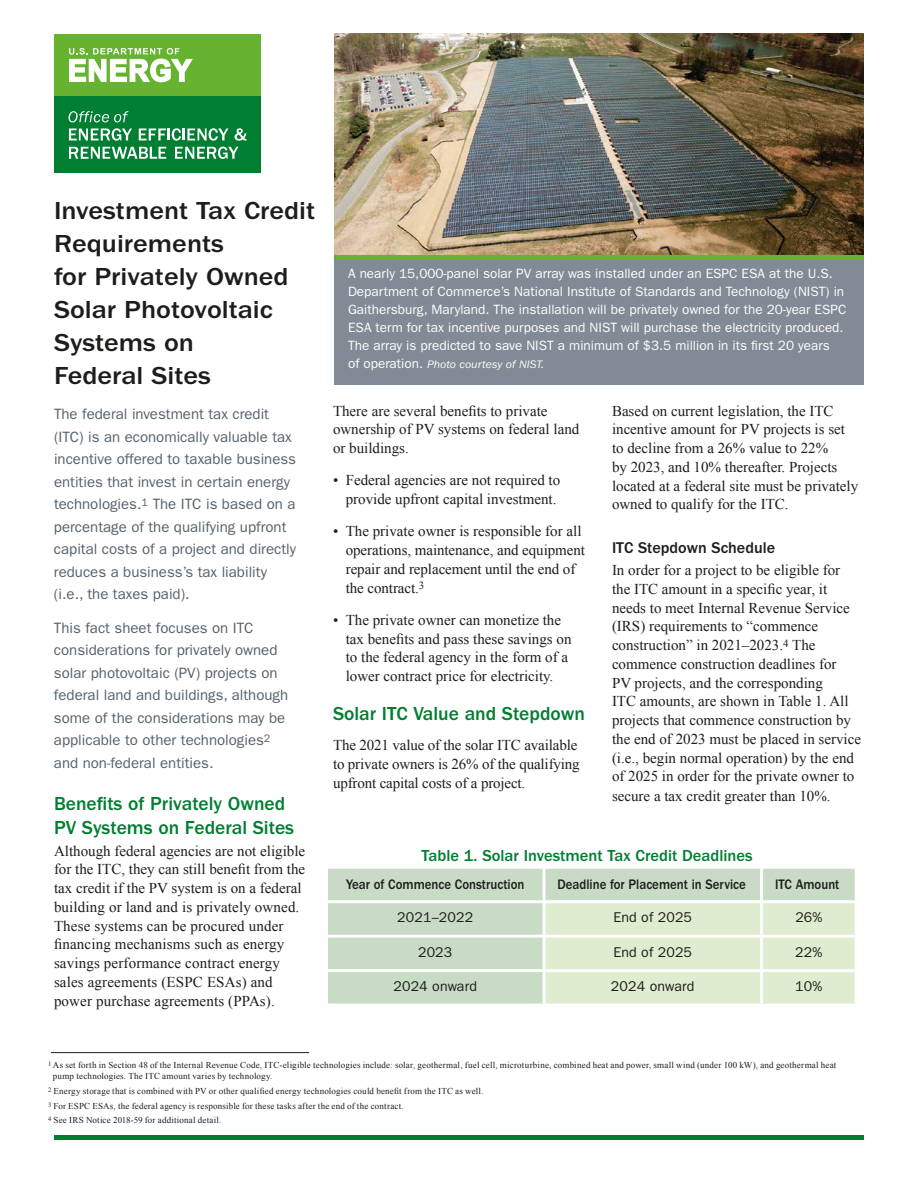
<style>
.page{position:relative;width:918px;height:1188px;background:#fff}
.page>*{position:absolute;margin:0;border:0;box-sizing:border-box;transform-origin:0 0}
.t1{font:500 25.5px/33px "ITC Franklin Gothic Std";color:#1d1d1b;scale:1.1 1}
.t2{font:500 19.5px/23.2px "ITC Franklin Gothic Std";color:#007e31}
.table_subhead{font:500 16.5px "ITC Franklin Gothic Std";color:#007e31}
.t3{font:500 16.2px "ITC Franklin Gothic Std";color:#1d1d1b}
.body_text{font:15px/18.8px "Times New Roman";color:#1d1d1b}
.intro_statement{font:15px/22.5px "ITC Franklin Gothic Std";color:#54616c}
.table_body_medium{font:500 14.25px "ITC Franklin Gothic Std";color:#1d1d1b;scale:.9 1}
.table_body{font:14.25px "ITC Franklin Gothic Std";letter-spacing:.01em;color:#1d1d1b}
.caption_reverse{font:13.5px/18px "ITC Franklin Gothic Std";color:#fff}
.caption_reverse-2{font:italic 11.25px "ITC Franklin Gothic Std";color:#fff;scale:1.05 1}
.second_footnote{font:9px/11.2px "Times New Roman";letter-spacing:.02em;color:#1d1d1b}
.s1{font-style:normal;font-size:13.5px}
</style>
<div class="page">
<img style="left:334px;top:33px;width:530px;height:241px">
<div style="left:335px;top:255px;width:529px;height:130px;background:#818a95"></div>
<hr style="left:335px;top:255px;width:529px;height:4px;background:#65b32e">
<div style="left:328px;top:869px;width:527px;height:135px;background:#c8dbc5"></div>
<div style="left:546px;top:903px;width:309px;height:101px;background:#dfecd0"></div>
<hr style="left:543px;top:869px;width:3px;height:31px;background:#fff">
<hr style="left:760px;top:869px;width:3px;height:31px;background:#fff">
<hr style="left:325px;top:900px;width:219px;height:3px;background:#fff">
<hr style="left:544px;top:900px;width:218px;height:3px;background:#fff">
<hr style="left:543px;top:903px;width:3px;height:32px;background:#fff">
<hr style="left:762px;top:900px;width:96px;height:3px;background:#fff">
<hr style="left:760px;top:903px;width:3px;height:32px;background:#fff">
<hr style="left:325px;top:935px;width:219px;height:3px;background:#fff">
<hr style="left:544px;top:935px;width:218px;height:3px;background:#fff">
<hr style="left:543px;top:938px;width:3px;height:31px;background:#fff">
<hr style="left:762px;top:935px;width:96px;height:3px;background:#fff">
<hr style="left:760px;top:938px;width:3px;height:31px;background:#fff">
<hr style="left:325px;top:969px;width:219px;height:3px;background:#fff">
<hr style="left:544px;top:969px;width:218px;height:3px;background:#fff">
<hr style="left:543px;top:972px;width:3px;height:32px;background:#fff">
<hr style="left:762px;top:969px;width:96px;height:3px;background:#fff">
<hr style="left:760px;top:972px;width:3px;height:32px;background:#fff">
<hr style="left:51px;top:1052px;width:258px;height:1px;background:#1d1d1b">
<div style="left:54px;top:34px;width:207px;height:64px;background:#65b32e"></div>
<svg style="left:69px;top:48px;width:124px;height:34px"></svg>
<div style="left:54px;top:97px;width:207px;height:76px;background:#007e31"></div>
<svg style="left:69px;top:111px;width:59px;height:11px"></svg>
<svg style="left:69px;top:128px;width:63px;height:13px"></svg>
<svg style="left:139px;top:128px;width:89px;height:13px"></svg>
<svg style="left:234px;top:128px;width:12px;height:13px"></svg>
<svg style="left:69px;top:147px;width:97px;height:12px"></svg>
<svg style="left:175px;top:147px;width:63px;height:12px"></svg>
<hr style="left:54px;top:1135px;width:810px;height:4px;background:#007e31">
<p class="t1" style="left:54px;top:195px;width:239px">Investment Tax Credit<br>Requirements<br>for Privately Owned<br>Solar Photovoltaic<br>Systems on<br>Federal Sites</p>
<p class="intro_statement" style="left:54px;top:403px;width:244px">The federal investment tax credit (ITC) is an economically valuable tax incentive offered to taxable business entities that invest in certain energy technologies.<sup>1</sup> The ITC is based on a percentage of the qualifying upfront capital costs of a project and directly reduces a business’s tax liability (i.e., the taxes paid).</p>
<p class="intro_statement" style="left:54px;top:616px;width:236px">This fact sheet focuses on ITC considerations for privately owned solar photovoltaic (PV) projects on federal land and buildings, although some of the considerations may be applicable to other technologies<sup>2 </sup>and non-federal entities.</p>
<h1 class="t2" style="left:54px;top:792px;width:242px">Benefits of Privately Owned<br>PV Systems on Federal Sites</h1>
<p class="body_text" style="left:54px;top:841px;width:253px">Although federal agencies are not eligible for the ITC, they can still benefit from the tax credit if the PV system is on a federal building or land and is privately owned.<br>These systems can be procured under financing mechanisms such as energy savings performance contract energy sales agreements (ESPC ESAs) and power purchase agreements (PPAs).</p>
<p class="caption_reverse" style="left:348px;top:264px;width:500px">A nearly 15,000-panel solar PV array was installed under an ESPC ESA at the U.S.<br>Department of Commerce’s National Institute of Standards and Technology (NIST) in Gaithersburg, Maryland. The installation will be privately owned for the 20-year ESPC ESA term for tax incentive purposes and NIST will purchase the electricity produced.<br>The array is predicted to save NIST a minimum of $3.5 million in its first 20 years</p>
<p class="caption_reverse-2" style="left:348px;top:358px;width:188px"><span class="s1">of operation.</span> Photo courtesy of NIST.</p>
<p class="body_text" style="left:333px;top:401px;width:248px">There are several benefits to private ownership of PV systems on federal land or buildings.</p>
<p class="body_text" style="left:333px;top:471px;width:229px;text-align:right">• Federal agencies are not required to provide upfront capital investment.</p>
<p class="body_text" style="left:346px;top:522px;width:241px;text-indent:-13px">• The private owner is responsible for all operations, maintenance, and equipment repair and replacement until the end of the contract.<sup>3</sup></p>
<p class="body_text" style="left:346px;top:610px;width:227px;text-indent:-13px">• The private owner can monetize the tax benefits and pass these savings on to the federal agency in the form of a lower contract price for electricity.</p>
<h1 class="t2" style="left:333px;top:702px;width:253px">Solar ITC Value and Stepdown</h1>
<h1 class="body_text" style="left:333px;top:736px;width:248px">The 2021 value of the solar ITC available to private owners is 26% of the qualifying upfront capital costs of a project.</h1>
<p class="body_text" style="left:612px;top:401px;width:248px">Based on current legislation, the ITC incentive amount for PV projects is set to decline from a 26% value to 22%<br>by 2023, and 10% thereafter. Projects located at a federal site must be privately owned to qualify for the ITC.</p>
<h2 class="t3" style="left:612px;top:539px;width:165px">ITC Stepdown Schedule</h2>
<p class="body_text" style="left:612px;top:560px;width:251px">In order for a project to be eligible for the ITC amount in a specific year, it needs to meet Internal Revenue Service (IRS) requirements to “commence construction” in 2021–2023.<sup>4</sup> The commence construction deadlines for<br>PV projects, and the corresponding<br>ITC amounts, are shown in Table 1. All projects that commence construction by the end of 2023 must be placed in service (i.e., begin normal operation) by the end of 2025 in order for the private owner to secure a tax credit greater than 10%.</p>
<p class="table_subhead" style="left:422px;top:847px;width:332px">Table 1. Solar Investment Tax Credit Deadlines</p>
<p class="table_body_medium" style="left:346px;top:877px;width:200px">Year of Commence Construction</p>
<p class="table_body_medium" style="left:558px;top:877px;width:211px">Deadline for Placement in Service</p>
<p class="table_body_medium" style="left:775px;top:877px;width:73px">ITC Amount</p>
<p class="table_body" style="left:397px;top:909px;width:77px">2021–2022</p>
<p class="table_body" style="left:613px;top:909px;width:80px">End of 2025</p>
<p class="table_body" style="left:795px;top:909px;width:28px">26%</p>
<p class="table_body" style="left:418px;top:944px;width:36px">2023</p>
<p class="table_body" style="left:613px;top:944px;width:80px">End of 2025</p>
<p class="table_body" style="left:795px;top:944px;width:29px">22%</p>
<p class="table_body" style="left:393px;top:978px;width:85px">2024 onward</p>
<p class="table_body" style="left:611px;top:978px;width:85px">2024 onward</p>
<p class="table_body" style="left:795px;top:978px;width:29px">10%</p>
<p class="second_footnote" style="left:53px;top:1059px;width:785px;text-indent:-5px"><sup>1</sup> As set forth in Section 48 of the Internal Revenue Code, ITC-eligible technologies include: solar, geothermal, fuel cell, microturbine, combined heat and power, small wind (under 100 kW), and geothermal heat pump technologies. The ITC amount varies by technology.</p>
<p class="second_footnote" style="left:48px;top:1085px;width:437px"><sup>2</sup> Energy storage that is combined with PV or other qualified energy technologies could benefit from the ITC as well.</p>
<p class="second_footnote" style="left:48px;top:1100px;width:357px"><sup>3</sup> For ESPC ESAs, the federal agency is responsible for these tasks after the end of the contract.</p>
<p class="second_footnote" style="left:48px;top:1115px;width:175px"><sup>4</sup> See IRS Notice 2018-59 for additional detail.</p>
</div>
